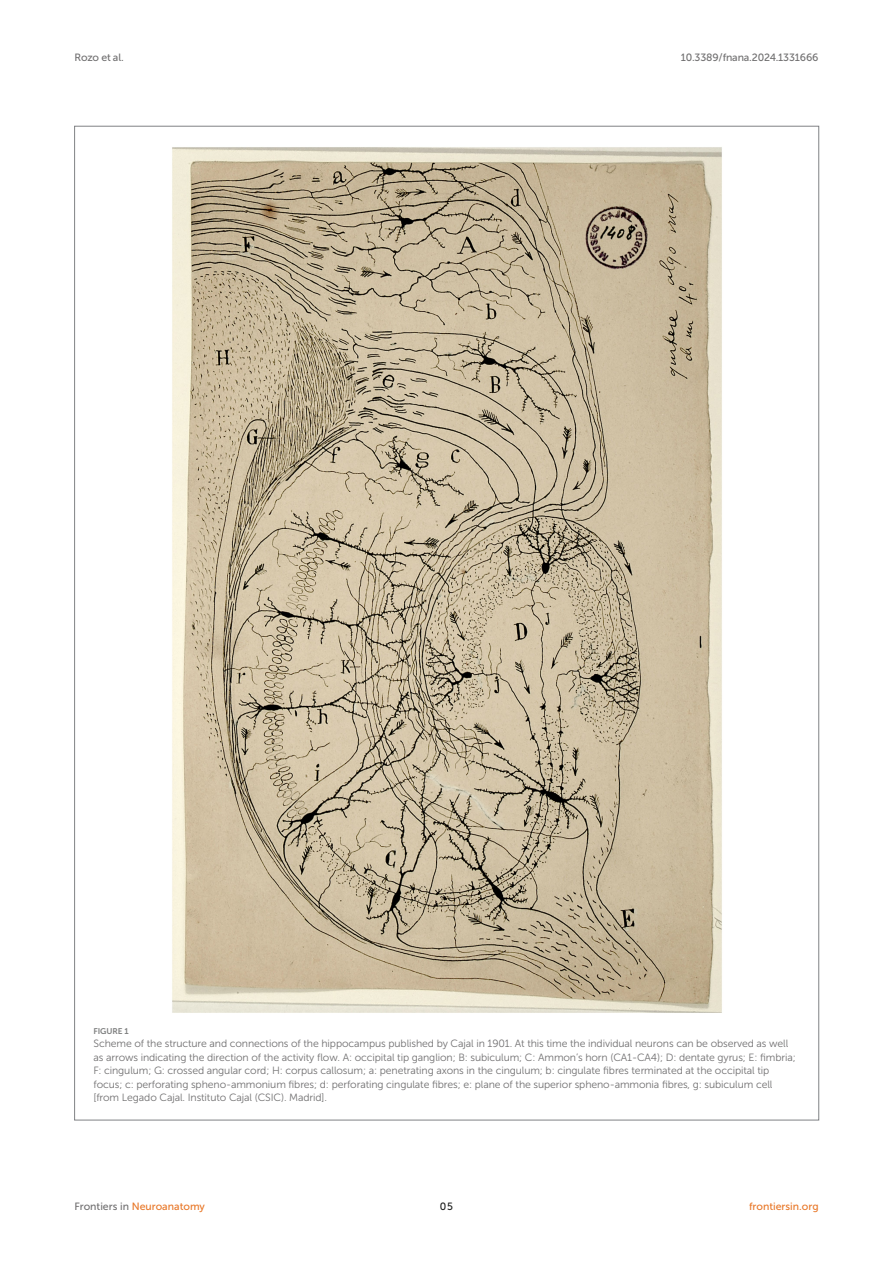
<style>
.page{position:relative;width:893px;height:1263px;background:#fff}
.page>*{position:absolute;margin:0;border:0;box-sizing:border-box;transform-origin:0 0}
.FIG_LEG{font:10.5px/13.5px "Museo Sans 300";letter-spacing:-.01em;color:#706f70}
.t1{font:10.5px "Museo Sans 500";color:#e87626}
.t2{font:10.5px "Museo Sans 500";letter-spacing:-.015em;color:#706f70}
.t3{font:10.5px "Museo Sans 500";color:#1b1c1b}
.FIG_HD{font:8.25px "Museo Sans 700";letter-spacing:-.01em;color:#7e7f7f}
.s1{color:#706f70}
</style>
<div class="page">
<img style="left:172px;top:147px;width:550px;height:866px">
<p class="t2" style="left:74px;top:51px;width:51px">Rozo et al.</p>
<p class="t2" style="left:681px;top:51px;width:139px">10.3389/fnana.2024.1331666</p>
<p class="FIG_HD" style="left:94px;top:1026px;width:37px">FIGURE 1</p>
<p class="FIG_LEG" style="left:94px;top:1037px;width:704px">Scheme of the structure and connections of the hippocampus published by Cajal in 1901. At this time the individual neurons can be observed as well as arrows indicating the direction of the activity flow. A: occipital tip ganglion; B: subiculum; C: Ammon’s horn (CA1-CA4); D: dentate gyrus; E: fimbria; F: cingulum; G: crossed angular cord; H: corpus callosum; a: penetrating axons in the cingulum; b: cingulate fibres terminated at the occipital tip focus; c: perforating spheno-ammonium fibres; d: perforating cingulate fibres; e: plane of the superior spheno-ammonia fibres, g: subiculum cell [from Legado Cajal. Instituto Cajal (CSIC). Madrid].</p>
<p class="t1" style="left:74px;top:1200px;width:132px"><span class="s1">Frontiers in</span> Neuroanatomy</p>
<p class="t3" style="left:440px;top:1200px;width:14px">05</p>
<p class="t1" style="left:749px;top:1200px;width:71px">frontiersin.org</p>
</div>
